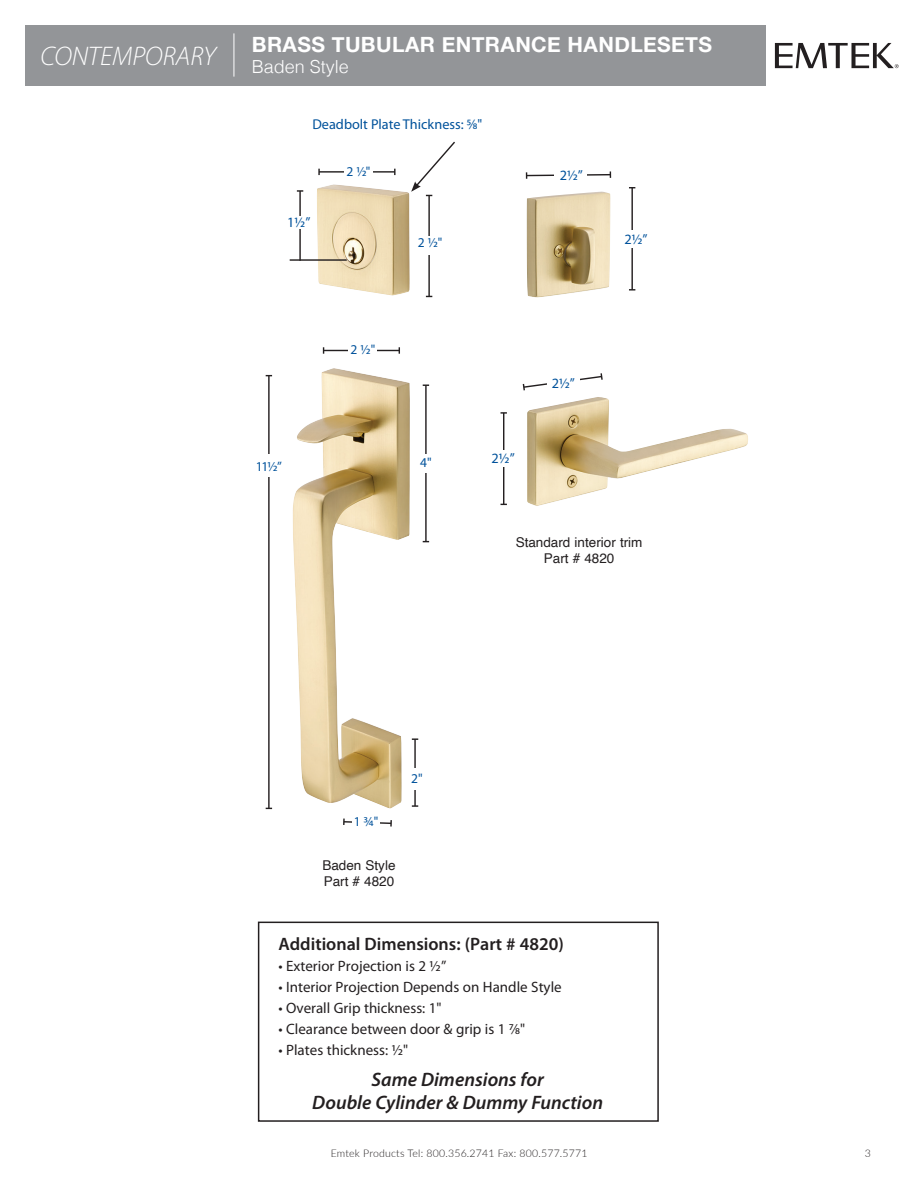
<style>
.page{position:relative;width:918px;height:1188px;background:#fff}
.page>*{position:absolute;margin:0;border:0;box-sizing:border-box;transform-origin:0 0}
.t1{font:italic 300 27px "Myriad Pro";color:#fff}
.t2{font:700 21px "Helvetica Neue";letter-spacing:.02em;color:#fff}
.t3{font:italic 600 19.5px/23.4px "Myriad Pro";color:#231f20;text-align:center}
.t4{font:600 18px "Myriad Pro";color:#231f20}
.t5{font:300 18px "Helvetica";color:#fff}
.t6{font:15px "Myriad Pro";color:#231f20}
.t7{font:14.25px "Myriad Pro";color:#01529b}
.t8{font:13.5px/16.2px "Helvetica";color:#231f20}
.t9{font:13.5px "Myriad Pro";color:#01529b}
.t10{font:300 10.5px "Lato";letter-spacing:.02em;color:#231f20}
</style>
<div class="page">
<div style="left:26px;top:26px;width:740px;height:60px;background:#939598"></div>
<svg style="left:775px;top:43px;width:124px;height:25px"></svg>
<img style="left:293px;top:184px;width:117px;height:625px">
<img style="left:526px;top:192px;width:222px;height:314px">
<div style="left:258px;top:922px;width:401px;height:200px;border:2px solid #231f20"></div>
<hr style="left:324px;top:350px;width:75px;height:1px;background:#231f20">
<hr style="left:319px;top:171px;width:76px;height:2px;background:#231f20">
<div style="left:349px;top:344px;width:28px;height:16px;background:#fff"></div>
<div style="left:344px;top:165px;width:29px;height:16px;background:#fff"></div>
<hr style="left:428px;top:195px;width:2px;height:101px;background:#231f20">
<hr style="left:425px;top:385px;width:2px;height:157px;background:#231f20">
<div style="left:417px;top:236px;width:27px;height:19px;background:#fff"></div>
<div style="left:412px;top:454px;width:28px;height:19px;background:#fff"></div>
<hr style="left:414px;top:739px;width:2px;height:67px;background:#231f20">
<svg style="left:412px;top:805px;width:6px;height:2px"></svg>
<div style="left:406px;top:768px;width:22px;height:21px;background:#fff"></div>
<svg style="left:343px;top:819px;width:49px;height:8px"></svg>
<div style="left:352px;top:815px;width:28px;height:21px;background:#fff"></div>
<svg style="left:411px;top:141px;width:44px;height:55px"></svg>
<hr style="left:234px;top:33px;width:1px;height:44px;background:#fff">
<svg style="left:525px;top:171px;width:87px;height:8px"></svg>
<svg style="left:522px;top:372px;width:82px;height:20px"></svg>
<hr style="left:631px;top:188px;width:2px;height:102px;background:#231f20">
<hr style="left:503px;top:413px;width:1px;height:91px;background:#231f20">
<div style="left:554px;top:165px;width:32px;height:18px;background:#fff"></div>
<div style="left:547px;top:371px;width:32px;height:18px;background:#fff"></div>
<div style="left:482px;top:450px;width:32px;height:17px;background:#fff"></div>
<div style="left:618px;top:230px;width:33px;height:18px;background:#fff"></div>
<hr style="left:268px;top:376px;width:2px;height:432px;background:#231f20">
<div style="left:249px;top:454px;width:42px;height:23px;background:#fff"></div>
<hr style="left:299px;top:191px;width:2px;height:70px;background:#231f20">
<svg style="left:297px;top:190px;width:6px;height:2px"></svg>
<hr style="left:290px;top:259px;width:57px;height:2px;background:#231f20">
<div style="left:281px;top:216px;width:34px;height:12px;background:#fff"></div>
<h1 class="t1" style="left:40px;top:40px;width:177px">CONTEMPORARY</h1>
<h2 class="t2" style="left:252px;top:31px;width:462px">BRASS TUBULAR ENTRANCE HANDLESETS</h2>
<p class="t5" style="left:252px;top:59px;width:99px">Baden Style</p>
<p class="t7" style="left:312px;top:116px;width:171px">Deadbolt Plate Thickness: 5⁄8"</p>
<p class="t7" style="left:287px;top:214px;width:25px">1½”</p>
<p class="t9" style="left:347px;top:163px;width:25px">2 ½"</p>
<p class="t9" style="left:418px;top:234px;width:26px">2 ½"</p>
<p class="t7" style="left:560px;top:166px;width:25px">2½”</p>
<p class="t7" style="left:625px;top:230px;width:25px">2½”</p>
<p class="t9" style="left:256px;top:458px;width:28px">11½”</p>
<p class="t9" style="left:351px;top:341px;width:26px">2 ½"</p>
<p class="t9" style="left:420px;top:454px;width:13px">4"</p>
<p class="t7" style="left:492px;top:449px;width:25px">2½”</p>
<p class="t7" style="left:552px;top:374px;width:25px">2½”</p>
<p class="t8" style="left:516px;top:535px;width:128px;text-align:center">Standard interior trim<br>Part # 4820</p>
<p class="t9" style="left:354px;top:813px;width:26px">1 ¾"</p>
<p class="t8" style="left:322px;top:858px;width:75px">Baden Style<br>Part # 4820</p>
<p class="t9" style="left:411px;top:770px;width:13px">2"</p>
<p class="t4" style="left:278px;top:932px;width:287px">Additional Dimensions: (Part # 4820)</p>
<p class="t6" style="left:278px;top:957px;width:169px">• Exterior Projection is 2 ½”</p>
<p class="t6" style="left:278px;top:978px;width:285px">• Interior Projection Depends on Handle Style</p>
<p class="t6" style="left:278px;top:999px;width:165px">• Overall Grip thickness: 1"</p>
<p class="t6" style="left:278px;top:1020px;width:248px">• Clearance between door &amp; grip is 1 7⁄8"</p>
<p class="t6" style="left:278px;top:1041px;width:131px">• Plates thickness: ½"</p>
<h3 class="t3" style="left:312px;top:1067px;width:292px">Same Dimensions for<br>Double Cylinder &amp; Dummy Function</h3>
<p class="t10" style="left:331px;top:1146px;width:258px">Emtek Products Tel: 800.356.2741 Fax: 800.577.5771</p>
<p class="t10" style="left:865px;top:1146px;width:8px">3</p>
</div>
